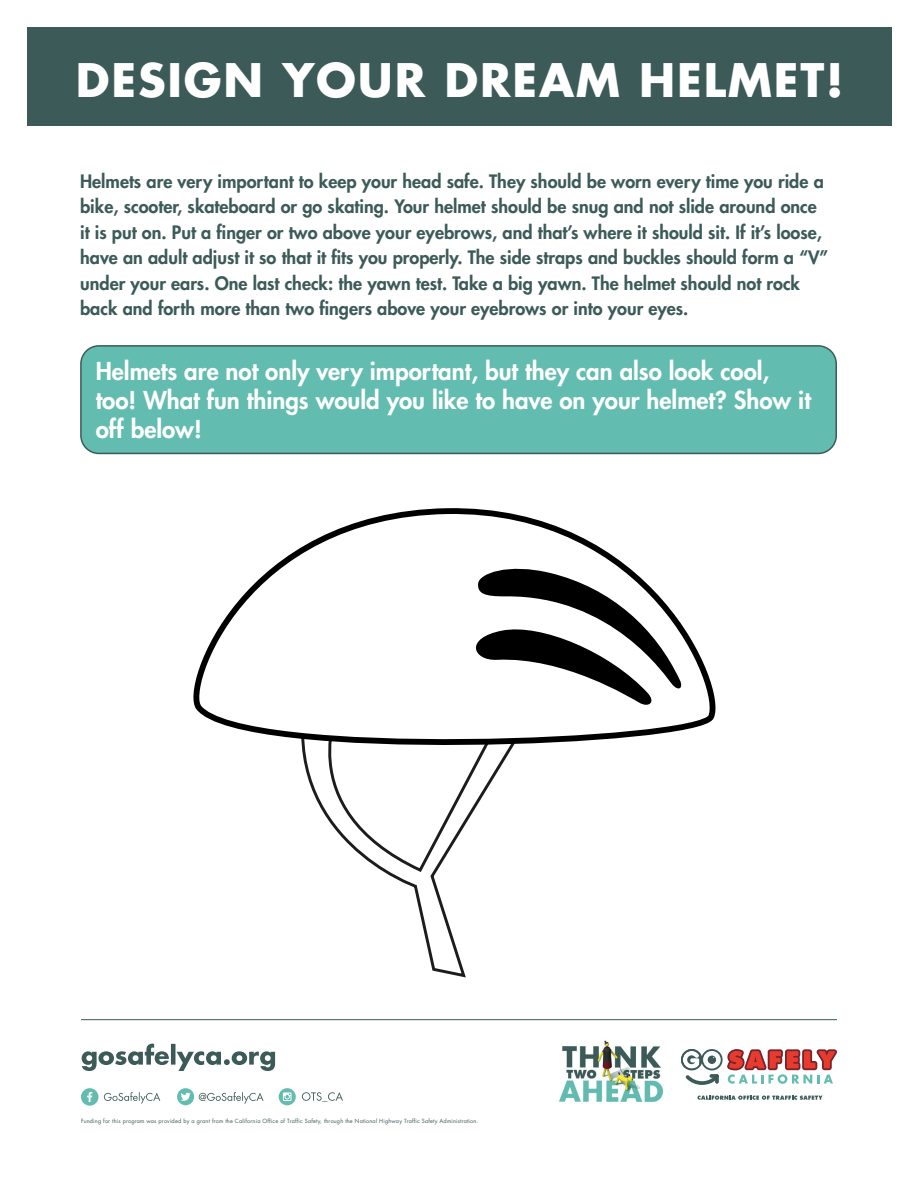
<style>
.page{position:relative;width:918px;height:1188px;background:#fff}
.page>*{position:absolute;margin:0;border:0;box-sizing:border-box;transform-origin:0 0}
.t1{font:700 45px "Futura CE";letter-spacing:.04em;color:#fff}
.t2{font:800 24px/28.8px "Futura CE";color:#fff}
.t3{font:800 18px/25.5px "Futura CE";color:#3c5b58}
.t4{font:5.55px "Futura LT";letter-spacing:.03em;color:#3c5b58}
</style>
<div class="page">
<div style="left:81px;top:346px;width:755px;height:107px;background:#62bcb0;border-radius:18px"></div>
<div style="left:80px;top:345px;width:757px;height:109px;border:2px solid #3c5b58;border-radius:18px"></div>
<div style="left:28px;top:27px;width:864px;height:98px;background:#3c5b58"></div>
<svg style="left:82px;top:1044px;width:193px;height:27px"></svg>
<div style="left:177px;top:1088px;width:17px;height:17px;background:#62bcb0;border-radius:50%"></div>
<svg style="left:181px;top:1092px;width:10px;height:9px"></svg>
<div style="left:81px;top:1088px;width:17px;height:18px;background:#62bcb0;border-radius:50%"></div>
<svg style="left:87px;top:1092px;width:5px;height:10px"></svg>
<div style="left:279px;top:1088px;width:17px;height:17px;background:#62bcb0;border-radius:50%"></div>
<svg style="left:283px;top:1092px;width:9px;height:9px"></svg>
<svg style="left:302px;top:1092px;width:41px;height:10px"></svg>
<svg style="left:199px;top:1092px;width:65px;height:12px"></svg>
<svg style="left:104px;top:1092px;width:56px;height:12px"></svg>
<hr style="left:81px;top:1019px;width:756px;height:1px;background:#3c5b58">
<img style="left:559px;top:1040px;width:105px;height:62px">
<svg style="left:303px;top:761px;width:201px;height:217px"></svg>
<svg style="left:193px;top:508px;width:523px;height:253px"></svg>
<svg style="left:464px;top:563px;width:220px;height:145px"></svg>
<svg style="left:697px;top:1096px;width:126px;height:4px"></svg>
<svg style="left:681px;top:1049px;width:156px;height:36px"></svg>
<svg style="left:715px;top:1074px;width:4px;height:10px"></svg>
<p class="t1" style="left:76px;top:46px;width:769px">DESIGN YOUR DREAM HELMET!</p>
<p class="t3" style="left:80px;top:167px;width:750px">Helmets are very important to keep your head safe. They should be worn every time you ride a bike, scooter, skateboard or go skating. Your helmet should be snug and not slide around once it is put on. Put a finger or two above your eyebrows, and that’s where it should sit. If it’s loose, have an adult adjust it so that it fits you properly. The side straps and buckles should form a “V” under your ears. One last check: the yawn test. Take a big yawn. The helmet should not rock back and forth more than two fingers above your eyebrows or into your eyes.</p>
<p class="t2" style="left:96px;top:356px;width:717px">Helmets are not only very important, but they can also look cool, too! What fun things would you like to have on your helmet? Show it off below!</p>
<p class="t4" style="left:81px;top:1118px;width:399px">Funding for this program was provided by a grant from the California Office of Traffic Safety, through the National Highway Traffic Safety Administration.</p>
</div>
